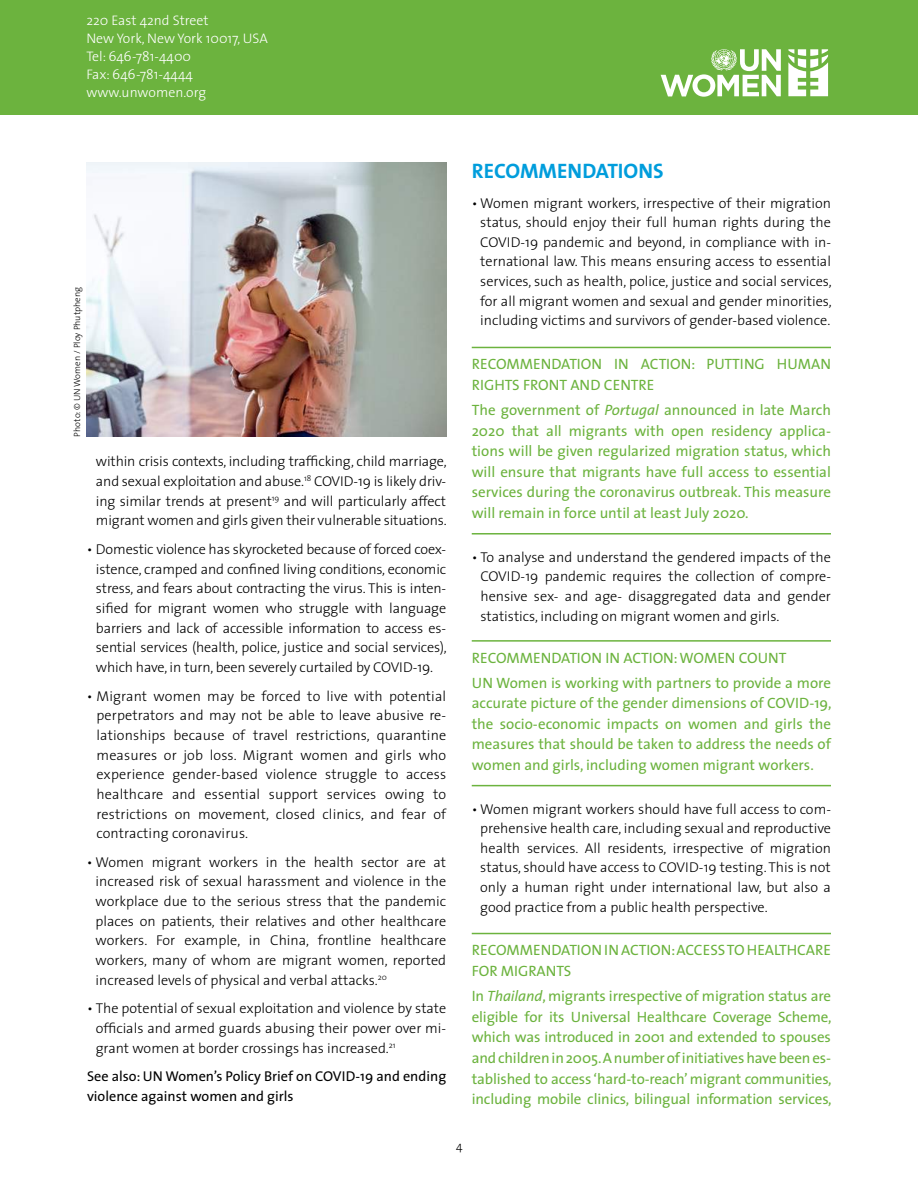
<style>
.page{position:relative;width:918px;height:1188px;background:#fff}
.page>*{position:absolute;margin:0;border:0;box-sizing:border-box;transform-origin:0 0}
.t1{font:700 21px "The Sans";color:#009ddc}
.t2{font:15px/20.5px "The Sans";color:#6cb33e}
.t3{font:300 14.25px/19.6px "The Sans";color:#000;text-align:justify}
.t4{font:14.25px/19.6px "The Sans";color:#000}
.t5{font:300 13.8px/18px "The Sans";color:#fff}
.t6{font:300 12px "The Sans";color:#000}
.t7{font:300 9px "The Sans";color:#000}
.s1{font-style:italic}
</style>
<div class="page">
<div style="left:0;top:0;width:918px;height:115px;background:#6cb33e"></div>
<hr style="left:472px;top:347px;width:359px;height:1px;background:#6cb33e">
<hr style="left:472px;top:533px;width:359px;height:2px;background:#6cb33e">
<hr style="left:472px;top:640px;width:359px;height:2px;background:#6cb33e">
<hr style="left:472px;top:785px;width:359px;height:1px;background:#6cb33e">
<hr style="left:472px;top:933px;width:359px;height:1px;background:#6cb33e">
<svg style="left:661px;top:49px;width:120px;height:48px"></svg>
<svg style="left:788px;top:49px;width:40px;height:47px"></svg>
<img style="left:87px;top:162px;width:359px;height:274px">
<p class="t5" style="left:86px;top:11px;width:183px">220 East 42nd Street<br>New York, New York 10017, USA<br>Tel: 646-781-4400<br>Fax: 646-781-4444 www.unwomen.org</p>
<p class="t7" style="left:70px;top:436px;width:151px;rotate:-90deg">Photo: © UN Women / Ploy Phutpheng</p>
<p class="t3" style="left:96px;top:451px;width:352px">within crisis contexts, including trafficking, child marriage, and sexual exploitation and abuse.<sup>18</sup> COVID-19 is likely driv&shy;ing similar trends at present<sup>19</sup> and will particularly affect migrant women and girls given their vulnerable situations.</p>
<p class="t3" style="left:96px;top:539px;width:352px;text-indent:-9px">• Domestic violence has skyrocketed because of forced coex&shy;istence, cramped and confined living conditions, economic stress, and fears about contracting the virus. This is inten&shy;sified for migrant women who struggle with language barriers and lack of accessible information to access es&shy;sential services (health, police, justice and social services), which have, in turn, been severely curtailed by COVID-19.</p>
<p class="t3" style="left:97px;top:686px;width:351px;text-indent:-10px">• Migrant women may be forced to live with potential perpetrators and may not be able to leave abusive re&shy;lationships because of travel restrictions, quarantine measures or job loss. Migrant women and girls who experience gender-based violence struggle to access healthcare and essential support services owing to restrictions on movement, closed clinics, and fear of contracting coronavirus.</p>
<p class="t3" style="left:96px;top:852px;width:352px;text-indent:-9px">• Women migrant workers in the health sector are at increased risk of sexual harassment and violence in the workplace due to the serious stress that the pandemic places on patients, their relatives and other healthcare workers. For example, in China, frontline healthcare workers, many of whom are migrant women, reported increased levels of physical and verbal attacks.<sup>20</sup></p>
<p class="t3" style="left:96px;top:998px;width:352px;text-indent:-9px">• The potential of sexual exploitation and violence by state officials and armed guards abusing their power over mi&shy;grant women at border crossings has increased.<sup>21</sup></p>
<p class="t4" style="left:87px;top:1066px;width:361px">See also: UN Women’s Policy Brief on COVID-19 and ending violence against women and girls</p>
<h1 class="t1" style="left:472px;top:153px;width:193px">RECOMMENDATIONS</h1>
<p class="t3" style="left:472px;top:192px;width:361px;text-align:center">• Women migrant workers, irrespective of their migration status, should enjoy their full human rights during the COVID-19 pandemic and beyond, in compliance with in&shy;ternational law. This means ensuring access to essential services, such as health, police, justice and social services, for all migrant women and sexual and gender minorities, including victims and survivors of gender-based violence.</p>
<p class="t2" style="left:472px;top:353px;width:361px;line-height:21px">RECOMMENDATION IN ACTION: PUTTING HUMAN<br>RIGHTS FRONT AND CENTRE</p>
<p class="t2" style="left:472px;top:399px;width:361px;text-align:justify">The government of <span class="s1">Portugal</span> announced in late March 2020 that all migrants with open residency applica&shy;tions will be given regularized migration status, which will ensure that migrants have full access to essential services during the coronavirus outbreak. This measure will remain in force until at least July 2020.</p>
<p class="t3" style="left:480px;top:547px;width:352px;text-indent:-9px">• To analyse and understand the gendered impacts of the COVID-19 pandemic requires the collection of compre&shy;hensive sex- and age- disaggregated data and gender statistics, including on migrant women and girls.</p>
<p class="t2" style="left:472px;top:645px;width:361px;line-height:25px">RECOMMENDATION IN ACTION: WOMEN COUNT<br>UN Women is working with partners to provide a more</p>
<p class="t2" style="left:472px;top:692px;width:361px;text-align:justify">accurate picture of the gender dimensions of COVID-19, the socio-economic impacts on women and girls the measures that should be taken to address the needs of women and girls, including women migrant workers.</p>
<p class="t3" style="left:480px;top:798px;width:352px;text-indent:-9px">• Women migrant workers should have full access to com&shy;prehensive health care, including sexual and reproductive health services. All residents, irrespective of migration status, should have access to COVID-19 testing. This is not only a human right under international law, but also a good practice from a public health perspective.</p>
<p class="t2" style="left:472px;top:939px;width:361px;line-height:21px">RECOMMENDATION IN ACTION: ACCESS TO HEALTHCARE<br>FOR MIGRANTS</p>
<p class="t2" style="left:472px;top:986px;width:361px;text-align:justify">In <span class="s1">Thailand</span>, migrants irrespective of migration status are eligible for its Universal Healthcare Coverage Scheme, which was introduced in 2001 and extended to spouses and children in 2005. A number of initiatives have been es&shy;tablished to access ‘hard-to-reach’ migrant communities, including mobile clinics, bilingual information services,</p>
<p class="t6" style="left:456px;top:1136px;width:8px">4</p>
</div>
